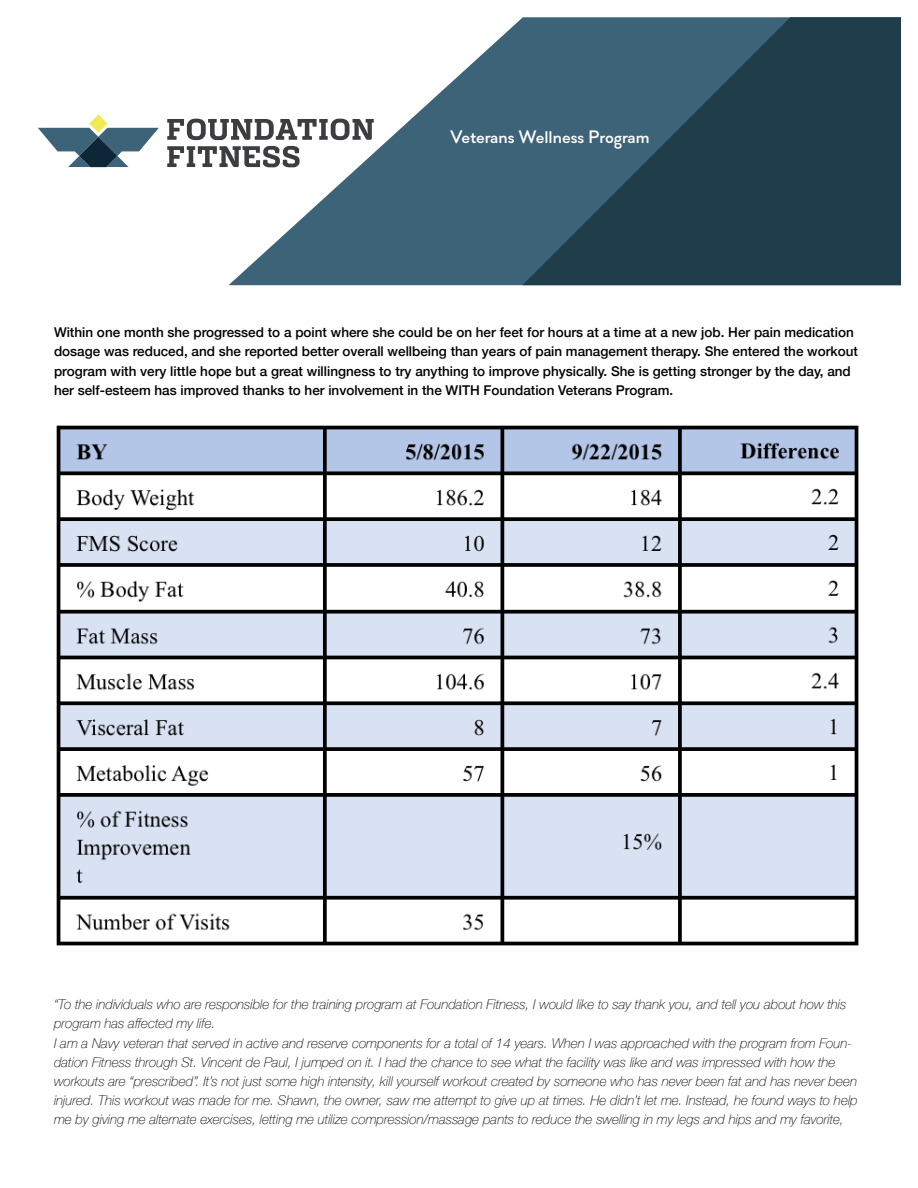
<style>
.page{position:relative;width:918px;height:1188px;background:#fff}
.page>*{position:absolute;margin:0;border:0;box-sizing:border-box;transform-origin:0 0}
.t1{font:500 18px "Soin Sans Pro";color:#fff}
.t2{font:italic 100 13.5px/19.2px "Helvetica Neue";color:#000}
.t3{font:500 13.5px/19.2px "Helvetica Neue";color:#000}
</style>
<div class="page">
<svg style="left:167px;top:119px;width:62px;height:21px"></svg>
<svg style="left:167px;top:146px;width:62px;height:21px"></svg>
<svg style="left:38px;top:114px;width:121px;height:53px"></svg>
<svg style="left:229px;top:18px;width:293px;height:267px;fill:#3d6378"></svg>
<svg style="left:522px;top:17px;width:379px;height:268px;background:#2a4a5b"></svg>
<img style="left:56px;top:425px;width:803px;height:521px">
<h1 class="t1" style="left:450px;top:126px;width:201px">Veterans Wellness Program</h1>
<p class="t3" style="left:54px;top:322px;width:806px">Within one month she progressed to a point where she could be on her feet for hours at a time at a new job. Her pain medication dosage was reduced, and she reported better overall wellbeing than years of pain management therapy. She entered the workout program with very little hope but a great willingness to try anything to improve physically. She is getting stronger by the day, and her self-esteem has improved thanks to her involvement in the WITH Foundation Veterans Program.</p>
<p class="t2" style="left:54px;top:994px;width:805px">“To the individuals who are responsible for the training program at Foundation Fitness, I would like to say thank you, and tell you about how this program has affected my life.<br>I am a Navy veteran that served in active and reserve components for a total of 14 years. When I was approached with the program from Foun&shy;dation Fitness through St. Vincent de Paul, I jumped on it. I had the chance to see what the facility was like and was impressed with how the workouts are “prescribed”. It’s not just some high intensity, kill yourself workout created by someone who has never been fat and has never been injured. This workout was made for me. Shawn, the owner, saw me attempt to give up at times. He didn’t let me. Instead, he found ways to help me by giving me alternate exercises, letting me utilize compression/massage pants to reduce the swelling in my legs and hips and my favorite,</p>
</div>
